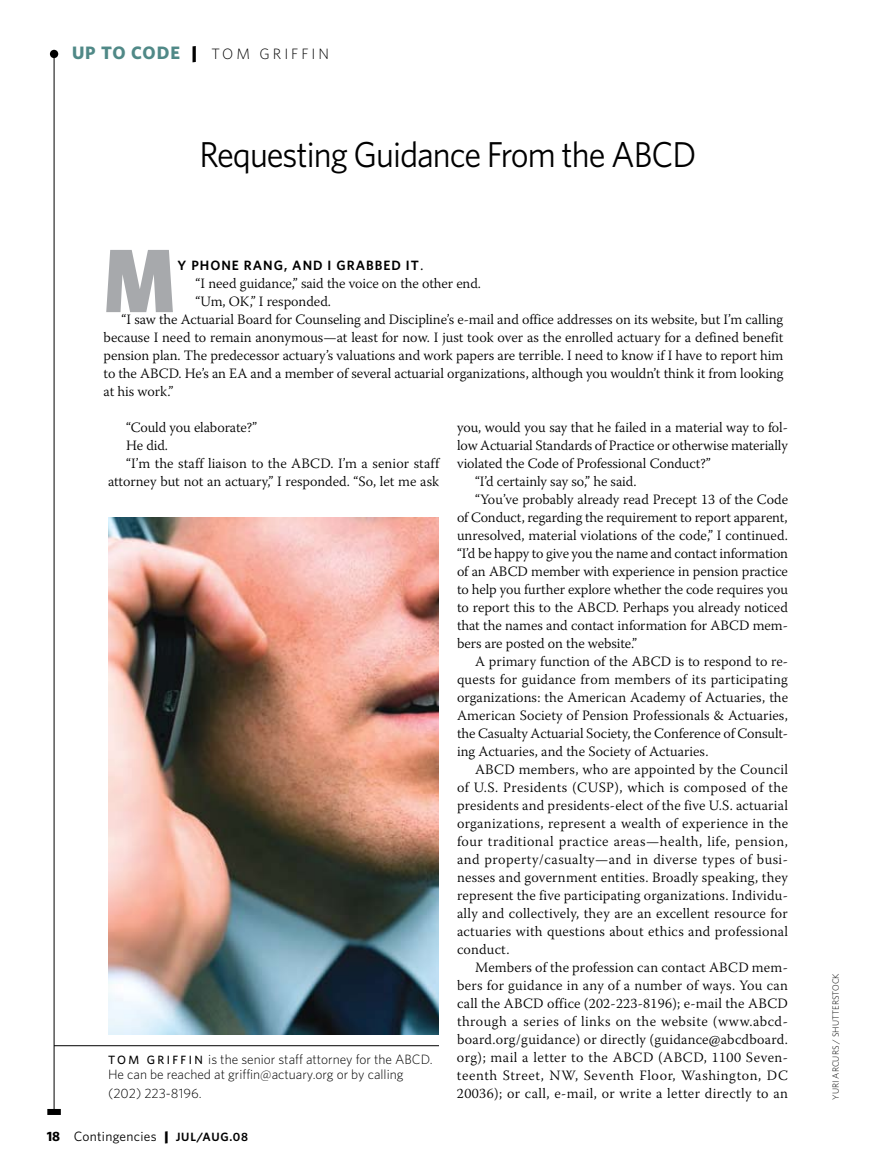
<style>
.page{position:relative;width:878px;height:1175px;background:#fff}
.page>*{position:absolute;margin:0;border:0;box-sizing:border-box;transform-origin:0 0}
.t1{font:900 90.15px "Whitney";color:#a7a9ac;scale:.9 1}
.t2{font:36px "Whitney";letter-spacing:-.03em;color:#000;scale:.95 1}
.t3{font:700 18px "Whitney";color:#508987}
.t4{font:300 15px "Whitney";letter-spacing:.2em;color:#000}
.t5{font:300 14.25px "Warnock Pro";letter-spacing:.005em;color:#000}
.t6{font:300 14.25px "Warnock Pro";letter-spacing:.03em;color:#000}
.t7{font:300 14.25px "Warnock Pro";letter-spacing:.035em;color:#000}
.t8{font:300 14.25px "Warnock Pro";letter-spacing:.04em;color:#000}
.t9{font:300 13.5px/15px "Whitney";color:#000}
.t10{font:13.5px "Whitney";color:#000}
.t11{font:600 13.5px "Whitney";letter-spacing:.075em;color:#000}
.t12{font:300 9px "Whitney";color:#000}
.s1{font-weight:900;font-size:18px}
.s2{font-family:"Warnock Pro";font-weight:300;font-size:15.75px}
.s3{font-weight:500;font-size:12px}
.s4{font-weight:700}
.s5{font-weight:900}
.s6{font-weight:600;font-size:12px}
</style>
<div class="page">
<hr style="left:54px;top:54px;width:1px;height:1058px;background:#000">
<div style="left:47px;top:1108px;width:14px;height:6px;background:#000"></div>
<div style="left:50px;top:50px;width:8px;height:8px;background:#000;border-radius:50%"></div>
<hr style="left:54px;top:1045px;width:385px;height:1px;background:#000">
<img style="left:108px;top:517px;width:331px;height:517px">
<p class="t3" style="left:72px;top:41px;width:24px">UPTOCODE</p>
<p class="t4" style="left:191px;top:45px;width:140px"><span class="s1">|</span> tom g riffin</p>
<h2 class="t2" style="left:199px;top:134px;width:519px">Requesting Guidance From the ABCD</h2>
<h1 class="t1" style="left:104px;top:226px;width:81px">M</h1>
<p class="t11" style="left:177px;top:257px;width:247px">Y PHONE RANG, AND I GRABBED IT<span class="s2">.</span></p>
<p class="t5" style="left:195px;top:275px;width:287px">“I need guidance,” said the voice on the other end.</p>
<p class="t5" style="left:195px;top:293px;width:137px">“Um, OK,” I responded.</p>
<p class="t5" style="left:121px;top:311px;width:663px">“I saw the Actuarial Board for Counseling and Discipline’s e-mail and office addresses on its website, but I’m calling</p>
<p class="t5" style="left:103px;top:329px;width:681px">because I need to remain anonymous—at least for now. I just took over as the enrolled actuary for a defined benefit</p>
<p class="t5" style="left:103px;top:347px;width:681px">pension plan. The predecessor actuary’s valuations and work papers are terrible. I need to know if I have to report him</p>
<p class="t5" style="left:103px;top:365px;width:681px">to the ABCD. He’s an EA and a member of several actuarial organizations, although you wouldn’t think it from looking</p>
<p class="t5" style="left:103px;top:383px;width:71px">at his work.”</p>
<p class="t5" style="left:126px;top:419px;width:133px">“Could you elaborate?”</p>
<p class="t5" style="left:126px;top:437px;width:44px">He did.</p>
<p class="t5" style="left:126px;top:455px;width:314px">“I’m the staff liaison to the ABCD. I’m a senior staff</p>
<p class="t5" style="left:108px;top:473px;width:332px">attorney but not an actuary,” I responded. “So, let me ask</p>
<p class="t9" style="left:108px;top:1051px;width:297px"><span class="s3">TO M G R I F F I N</span> is the senior staff attorney for the ABCD.<br>H e can be reached at griffin@actuary.org or by calling</p>
<p class="t9" style="left:108px;top:1086px;width:93px">(202) 223-8196.</p>
<p class="t10" style="left:47px;top:1128px;width:203px"><span class="s4">18</span> Contingencies <span class="s5">|</span> <span class="s6">JUL/AUG.08</span></p>
<p class="t5" style="left:457px;top:419px;width:332px">you, would you say that he failed in a material way to fol-</p>
<p class="t5" style="left:457px;top:437px;width:332px">low Actuarial Standards of Practice or otherwise materially</p>
<p class="t5" style="left:457px;top:455px;width:255px">violated the Code of Professional Conduct?”</p>
<p class="t5" style="left:475px;top:473px;width:163px">“I’d certainly say so,” he said.</p>
<p class="t5" style="left:475px;top:491px;width:314px">“You’ve probably already read Precept 13 of the Code</p>
<p class="t5" style="left:457px;top:509px;width:332px">of Conduct, regarding the requirement to report apparent,</p>
<p class="t5" style="left:457px;top:527px;width:332px">unresolved, material violations of the code,” I continued.</p>
<p class="t5" style="left:457px;top:545px;width:332px">“I’d be happy to give you the name and contact information</p>
<p class="t5" style="left:457px;top:563px;width:332px">of an ABCD member with experience in pension practice</p>
<p class="t5" style="left:457px;top:581px;width:332px">to help you further explore whether the code requires you</p>
<p class="t5" style="left:457px;top:599px;width:332px">to report this to the ABCD. Perhaps you already noticed</p>
<p class="t5" style="left:457px;top:617px;width:332px">that the names and contact information for ABCD mem-</p>
<p class="t5" style="left:457px;top:635px;width:182px">bers are posted on the website.”</p>
<p class="t5" style="left:475px;top:653px;width:314px">A primary function of the ABCD is to respond to re-</p>
<p class="t5" style="left:457px;top:671px;width:332px">quests for guidance from members of its participating</p>
<p class="t5" style="left:457px;top:689px;width:332px">organizations: the American Academy of Actuaries, the</p>
<p class="t5" style="left:457px;top:707px;width:332px">American Society of Pension Professionals &amp; Actuaries,</p>
<p class="t5" style="left:457px;top:725px;width:332px">the Casualty Actuarial Society, the Conference of Consult-</p>
<p class="t5" style="left:457px;top:743px;width:253px">ing Actuaries, and the Society of Actuaries.</p>
<p class="t5" style="left:475px;top:761px;width:314px">ABCD members, who are appointed by the Council</p>
<p class="t6" style="left:457px;top:779px;width:332px">of U.S. Presidents (CUSP), which is composed of the</p>
<p class="t5" style="left:457px;top:797px;width:332px">presidents and presidents-elect of the five U.S. actuarial</p>
<p class="t5" style="left:457px;top:815px;width:332px">organizations, represent a wealth of experience in the</p>
<p class="t6" style="left:457px;top:833px;width:332px">four traditional practice areas—health, life, pension,</p>
<p class="t6" style="left:457px;top:851px;width:332px">and property/casualty—and in diverse types of busi-</p>
<p class="t5" style="left:457px;top:869px;width:332px">nesses and government entities. Broadly speaking, they</p>
<p class="t5" style="left:457px;top:887px;width:332px">represent the five participating organizations. Individu-</p>
<p class="t5" style="left:457px;top:905px;width:332px">ally and collectively, they are an excellent resource for</p>
<p class="t5" style="left:457px;top:923px;width:332px">actuaries with questions about ethics and professional</p>
<p class="t5" style="left:457px;top:941px;width:54px">conduct.</p>
<p class="t5" style="left:475px;top:959px;width:314px">Members of the profession can contact ABCD mem-</p>
<p class="t5" style="left:457px;top:977px;width:332px">bers for guidance in any of a number of ways. You can</p>
<p class="t5" style="left:457px;top:995px;width:332px">call the ABCD office (202-223-8196); e-mail the ABCD</p>
<p class="t7" style="left:457px;top:1013px;width:332px">through a series of links on the website (www.abcd-</p>
<p class="t5" style="left:457px;top:1031px;width:332px">board.org/guidance) or directly (guidance@abcdboard.</p>
<p class="t6" style="left:457px;top:1049px;width:332px">org); mail a letter to the ABCD (ABCD, 1100 Seven-</p>
<p class="t8" style="left:457px;top:1067px;width:332px">teenth Street, NW, Seventh Floor, Washington, DC</p>
<p class="t6" style="left:457px;top:1085px;width:332px">20036); or call, e-mail, or write a letter directly to an</p>
<p class="t12" style="left:830px;top:1099px;width:128px;rotate:-90deg">Yuri Arcurs / shutterstock</p>
</div>
